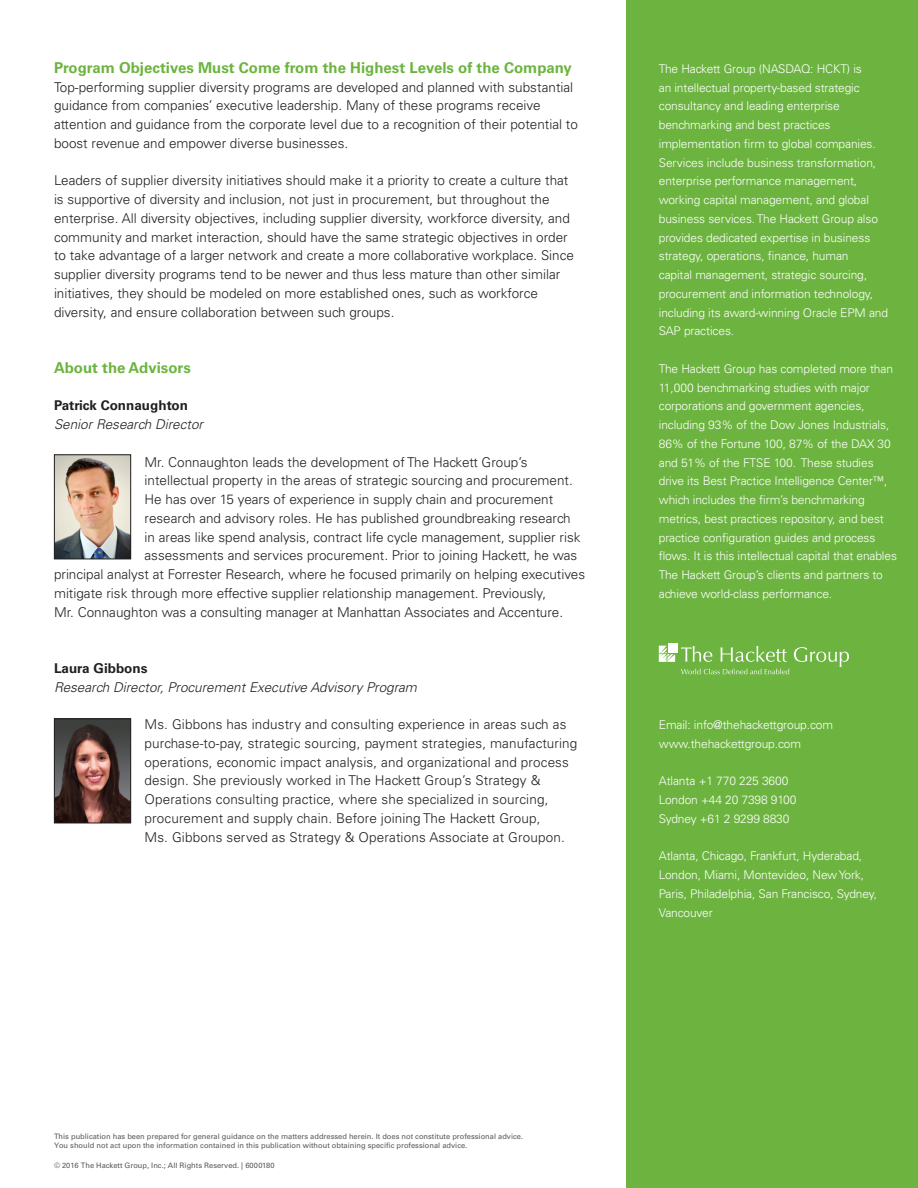
<style>
.page{position:relative;width:918px;height:1188px;background:#fff}
.page>*{position:absolute;margin:0;border:0;box-sizing:border-box;transform-origin:0 0}
.t1{font:700 15px "Univers LT Std";color:#6cb43f}
.t2{font:300 13.5px/18.8px "Univers LT Std";color:#231f20}
.t3{font:italic 300 13.5px "Univers LT Std";color:#231f20}
.t4{font:700 13.5px "Univers LT Std";color:#231f20}
.t5{font:300 12px/18.8px "Univers LT Std";letter-spacing:-.01em;color:#fff}
.t6{font:7.5px/9px "Univers LT Std";color:#57585a}
</style>
<div class="page">
<div style="left:626px;top:0;width:292px;height:1188px;background:#6cb43f"></div>
<svg style="left:659px;top:646px;width:16px;height:16px"></svg>
<div style="left:668px;top:643px;width:9px;height:10px;background:#fff"></div>
<svg style="left:681px;top:646px;width:168px;height:28px"></svg>
<img style="left:56px;top:456px;width:73px;height:101px">
<div style="left:54px;top:454px;width:77px;height:105px;border:1px solid #231f20"></div>
<img style="left:56px;top:720px;width:73px;height:101px">
<div style="left:54px;top:718px;width:77px;height:105px;border:1px solid #231f20"></div>
<p class="t1" style="left:54px;top:59px;width:519px">Program Objectives Must Come from the Highest Levels of the Company</p>
<p class="t2" style="left:54px;top:77px;width:525px">Top-performing supplier diversity programs are developed and planned with substantial guidance from companies’ executive leadership. Many of these programs receive attention and guidance from the corporate level due to a recognition of their potential to boost revenue and empower diverse businesses.</p>
<p class="t2" style="left:54px;top:171px;width:522px">Leaders of supplier diversity initiatives should make it a priority to create a culture that is supportive of diversity and inclusion, not just in procurement, but throughout the enterprise. All diversity objectives, including supplier diversity, workforce diversity, and community and market interaction, should have the same strategic objectives in order to take advantage of a larger network and create a more collaborative workplace. Since supplier diversity programs tend to be newer and thus less mature than other similar initiatives, they should be modeled on more established ones, such as workforce diversity, and ensure collaboration between such groups.</p>
<p class="t1" style="left:54px;top:359px;width:138px">About the Advisors</p>
<p class="t4" style="left:54px;top:398px;width:136px">Patrick Connaughton</p>
<p class="t3" style="left:54px;top:416px;width:151px">Senior Research Director</p>
<p class="t2" style="left:145px;top:452px;width:385px">Mr. Connaughton leads the development of The Hackett Group’s</p>
<p class="t2" style="left:145px;top:471px;width:430px">intellectual property in the areas of strategic sourcing and procurement.</p>
<p class="t2" style="left:145px;top:490px;width:410px">He has over 15 years of experience in supply chain and procurement</p>
<p class="t2" style="left:145px;top:509px;width:428px">research and advisory roles. He has published groundbreaking research</p>
<p class="t2" style="left:145px;top:527px;width:437px">in areas like spend analysis, contract life cycle management, supplier risk</p>
<p class="t2" style="left:145px;top:546px;width:434px">assessments and services procurement. Prior to joining Hackett, he was</p>
<p class="t2" style="left:54px;top:565px;width:533px">principal analyst at Forrester Research, where he focused primarily on helping executives</p>
<p class="t2" style="left:54px;top:584px;width:494px">mitigate risk through more effective supplier relationship management. Previously,</p>
<p class="t2" style="left:54px;top:602px;width:511px">Mr. Connaughton was a consulting manager at Manhattan Associates and Accenture.</p>
<p class="t4" style="left:54px;top:660px;width:95px">Laura Gibbons</p>
<p class="t3" style="left:54px;top:679px;width:364px">Research Director, Procurement Executive Advisory Program</p>
<p class="t2" style="left:145px;top:715px;width:434px">Ms. Gibbons has industry and consulting experience in areas such as purchase-to-pay, strategic sourcing, payment strategies, manufacturing operations, economic impact analysis, and organizational and process design. She previously worked in The Hackett Group’s Strategy &amp; Operations consulting practice, where she specialized in sourcing, procurement and supply chain. Before joining The Hackett Group,<br>Ms. Gibbons served as Strategy &amp; Operations Associate at Groupon.</p>
<p class="t5" style="left:659px;top:59px;width:231px">The Hackett Group (NASDAQ: HCKT) is<br>an intellectual property-based strategic consultancy and leading enterprise benchmarking and best practices implementation firm to global companies.<br>Services include business transformation, enterprise performance management, working capital management, and global business services. The Hackett Group also provides dedicated expertise in business strategy, operations, finance, human<br>capital management, strategic sourcing, procurement and information technology, including its award-winning Oracle EPM and SAP practices.</p>
<p class="t5" style="left:659px;top:359px;width:240px">The Hackett Group has completed more than 11,000 benchmarking studies with major corporations and government agencies, including 93% of the Dow Jones Industrials, 86% of the Fortune 100, 87% of the DAX 30 and 51% of the FTSE 100. These studies drive its Best Practice Intelligence Center™, which includes the firm’s benchmarking metrics, best practices repository, and best practice configuration guides and process flows. It is this intellectual capital that enables The Hackett Group’s clients and partners to achieve world-class performance.</p>
<p class="t5" style="left:659px;top:715px;width:176px">Email: info@thehackettgroup.com www.thehackettgroup.com</p>
<p class="t5" style="left:659px;top:772px;width:139px">Atlanta +1 770 225 3600<br>London +44 20 7398 9100<br>Sydney +61 2 9299 8830</p>
<p class="t5" style="left:659px;top:847px;width:220px">Atlanta, Chicago, Frankfurt, Hyderabad, London, Miami, Montevideo, New York, Paris, Philadelphia, San Francisco, Sydney, Vancouver</p>
<p class="t6" style="left:54px;top:1132px;width:471px">This publication has been prepared for general guidance on the matters addressed herein. It does not constitute professional advice.<br>You should not act upon the information contained in this publication without obtaining specific professional advice.</p>
<p class="t6" style="left:54px;top:1161px;width:222px">© 2016 The Hackett Group, Inc.; All Rights Reserved. | 6000180</p>
</div>
